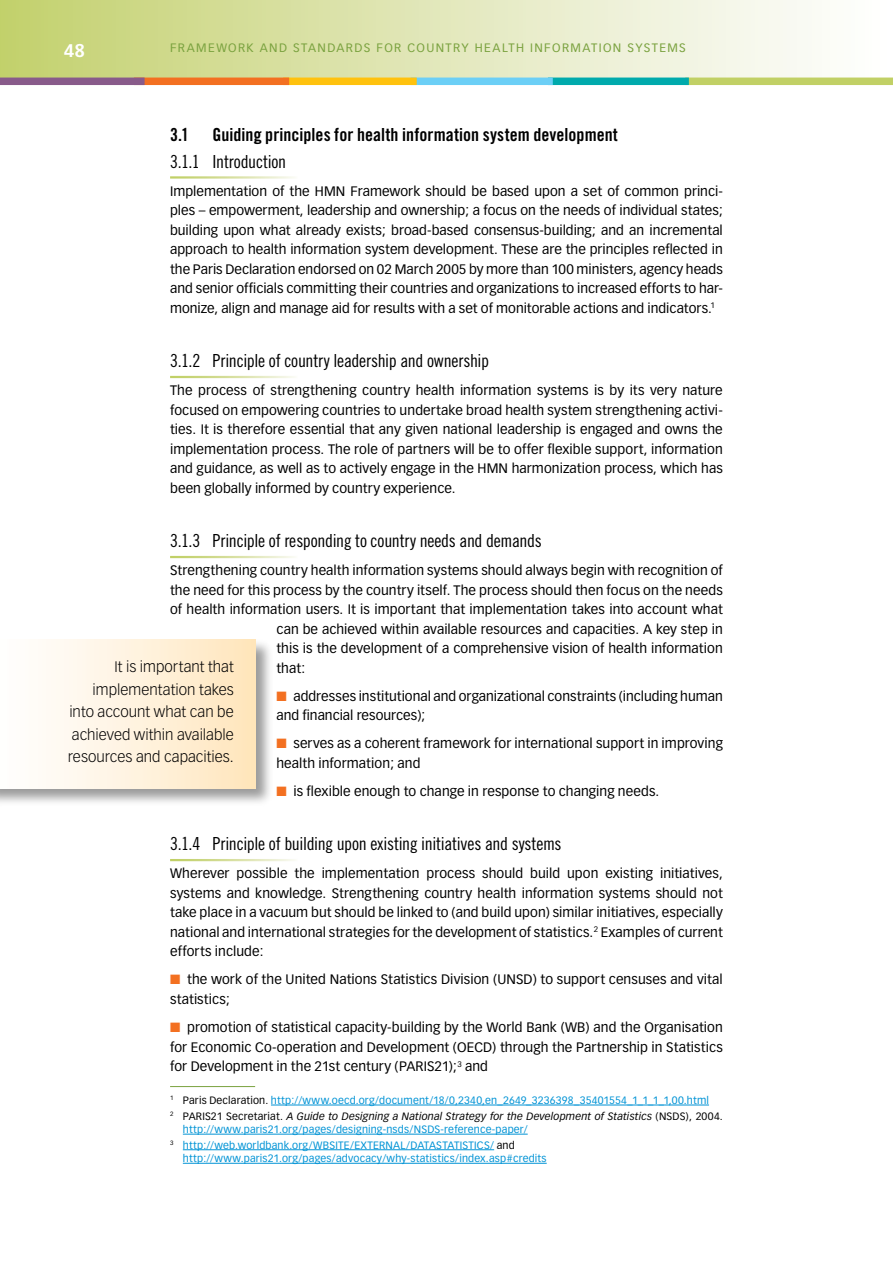
<style>
.page{position:relative;width:893px;height:1263px;background:#fff}
.page>*{position:absolute;margin:0;border:0;box-sizing:border-box;transform-origin:0 0}
.t1{font:18px "Trade Gothic Cond Eighteen";letter-spacing:-.02em;color:#000}
.t2{font:18px "Trade Gothic Bold Cond Twenty";letter-spacing:.005em;color:#000}
.t3{font:700 18px "Vectora LH";color:#fff}
.t4{font:300 15px/22.5px "Vectora LH";color:#000;text-align:right}
.t5{font:13.5px/19.5px "Vectora LH";letter-spacing:.005em;color:#000;text-align:justify}
.t6{font:12px "Vectora LH";color:#7aa23f}
.t7{font:10.5px/15.6px "Vectora LH";letter-spacing:.015em;color:#0093d5}
.s1{color:#f37021}
.s2{color:#000}
.s3{font-style:italic;color:#000}
</style>
<div class="page">
<div style="left:0;top:0;width:893px;height:81px;background:linear-gradient(to right,#c4d170,#fff)"></div>
<div style="left:685px;top:78px;width:208px;height:7px;background:#c1d065"></div>
<div style="left:548px;top:78px;width:141px;height:7px;background:#00aaac"></div>
<div style="left:411px;top:78px;width:142px;height:7px;background:#6ccff6"></div>
<div style="left:283px;top:78px;width:134px;height:7px;background:#ffc20e"></div>
<div style="left:134px;top:78px;width:155px;height:7px;background:#f37021"></div>
<div style="left:0;top:78px;width:145px;height:7px;background:#885b8a"></div>
<hr style="left:892px;top:0;width:1px;height:80px;background:#fff">
<hr style="left:170px;top:1086px;width:85px;height:1px;background:#7aa23f">
<hr style="left:271px;top:1105px;width:438px;height:1px;background:#0093d5">
<hr style="left:183px;top:1134px;width:345px;height:1px;background:#0093d5">
<hr style="left:183px;top:1149px;width:311px;height:1px;background:#0093d5">
<hr style="left:183px;top:1163px;width:364px;height:1px;background:#0093d5">
<div style="left:0;top:638px;width:273px;height:169px;background:#000;opacity:.4"></div>
<div style="left:0;top:640px;width:255px;height:148px;background:linear-gradient(to right,#fff,#ffe6be)"></div>
<h1 class="t3" style="left:64px;top:39px;width:21px">48</h1>
<p class="t6" style="left:170px;top:40px;width:19px">Framewor</p>
<p class="t6" style="left:247px;top:40px;width:24px">k and</p>
<p class="t6" style="left:293px;top:40px;width:10px">standards</p>
<p class="t6" style="left:376px;top:40px;width:9px">for</p>
<p class="t6" style="left:407px;top:40px;width:10px">countr</p>
<p class="t6" style="left:461px;top:40px;width:23px">y health</p>
<p class="t6" style="left:530px;top:40px;width:10px">information</p>
<p class="t6" style="left:627px;top:40px;width:26px">systems</p>
<h1 class="t2" style="left:170px;top:124px;width:21px">3.1</h1>
<h1 class="t2" style="left:213px;top:124px;width:407px">Guiding principles for health information system development</h1>
<h1 class="t1" style="left:170px;top:151px;width:118px">3.1.1 I ntroduction</h1>
<p class="t5" style="left:170px;top:181px;width:554px">Implementation of the HMN Framework should be based upon a set of common princi&shy;ples – empowerment, leadership and ownership; a focus on the needs of individual states; building upon what already exists; broad-based consensus-building; and an incremental approach to health information system development. These are the principles reflected in the Paris Declaration endorsed on 02 March 2005 by more than 100 ministers, agency heads and senior officials committing their countries and organizations to increased efforts to har&shy;monize, align and manage aid for results with a set of monitorable actions and indicators.<sup>1</sup></p>
<h1 class="t1" style="left:170px;top:350px;width:320px">3.1.2 Principle of country leadership and ownership</h1>
<p class="t5" style="left:170px;top:381px;width:554px">The process of strengthening country health information systems is by its very nature focused on empowering countries to undertake broad health system strengthening activi&shy;ties. It is therefore essential that any given national leadership is engaged and owns the implementation process. The role of partners will be to offer flexible support, information and guidance, as well as to actively engage in the HMN harmonization process, which has been globally informed by country experience.</p>
<h1 class="t1" style="left:170px;top:530px;width:373px">3.1.3 Principle of responding to country needs and demands</h1>
<p class="t5" style="left:170px;top:561px;width:554px">Strengthening country health information systems should always begin with recognition of</p>
<p class="t5" style="left:170px;top:580px;width:554px">the need for this process by the country itself. The process should then focus on the needs</p>
<p class="t5" style="left:170px;top:600px;width:554px">of health information users. It is important that implementation takes into account what</p>
<p class="t5" style="left:276px;top:619px;width:448px">can be achieved within available resources and capacities. A key step in</p>
<p class="t5" style="left:276px;top:639px;width:448px">this is the development of a comprehensive vision of health information</p>
<p class="t5" style="left:276px;top:658px;width:30px">that:</p>
<p class="t5" style="left:276px;top:686px;width:448px"><span class="s1">■</span> addresses institutional and organizational constraints (including human and financial resources);</p>
<p class="t5" style="left:276px;top:734px;width:448px"><span class="s1">■</span> serves as a coherent framework for international support in improving health information; and</p>
<p class="t5" style="left:276px;top:781px;width:384px"><span class="s1">■</span> is flexible enough to change in response to changing needs.</p>
<h1 class="t1" style="left:170px;top:833px;width:393px">3.1.4 Principle of building upon existing initiatives and systems</h1>
<p class="t5" style="left:170px;top:864px;width:554px">Wherever possible the implementation process should build upon existing initiatives, systems and knowledge. Strengthening country health information systems should not take place in a vacuum but should be linked to (and build upon) similar initiatives, especially national and international strategies for the development of statistics.<sup>2</sup> Examples of current efforts include:</p>
<p class="t5" style="left:170px;top:970px;width:554px"><span class="s1">■</span> the work of the United Nations Statistics Division (UNSD) to support censuses and vital statistics;</p>
<p class="t5" style="left:170px;top:1017px;width:554px"><span class="s1">■</span> promotion of statistical capacity-building by the World Bank (WB) and the Organisation for Economic Co-operation and Development (OECD) through the Partnership in Statistics for Development in the 21st century (PARIS21);<sup>3</sup> and</p>
<p class="t7" style="left:170px;top:1092px;width:554px"><sup>1</sup> <span class="s2">Paris Declaration.</span> http://www.oecd.org/document/18/0,2340,en_2649_3236398_35401554_1_1_1_1,00.html<br><sup>2</sup> <span class="s2">PARIS21 Secretariat.</span> <span class="s3">A Guide to Designing a National Strategy for the Development of Statistics</span> <span class="s2">(NSDS), 2004.</span></p>
<p class="t7" style="left:170px;top:1122px;width:359px;text-indent:13px">http://www.paris21.org/pages/designing-nsds/NSDS-reference-paper/<br><sup>3</sup> http://web.worldbank.org/WBSITE/EXTERNAL/DATASTATISTICS/ <span class="s2">and</span></p>
<p class="t7" style="left:183px;top:1151px;width:365px">http://www.paris21.org/pages/advocacy/why-statistics/index.asp#credits</p>
<p class="t4" style="left:68px;top:656px;width:168px">It is important that implementation takes into account what can be achieved within available resources and capacities.</p>
</div>
